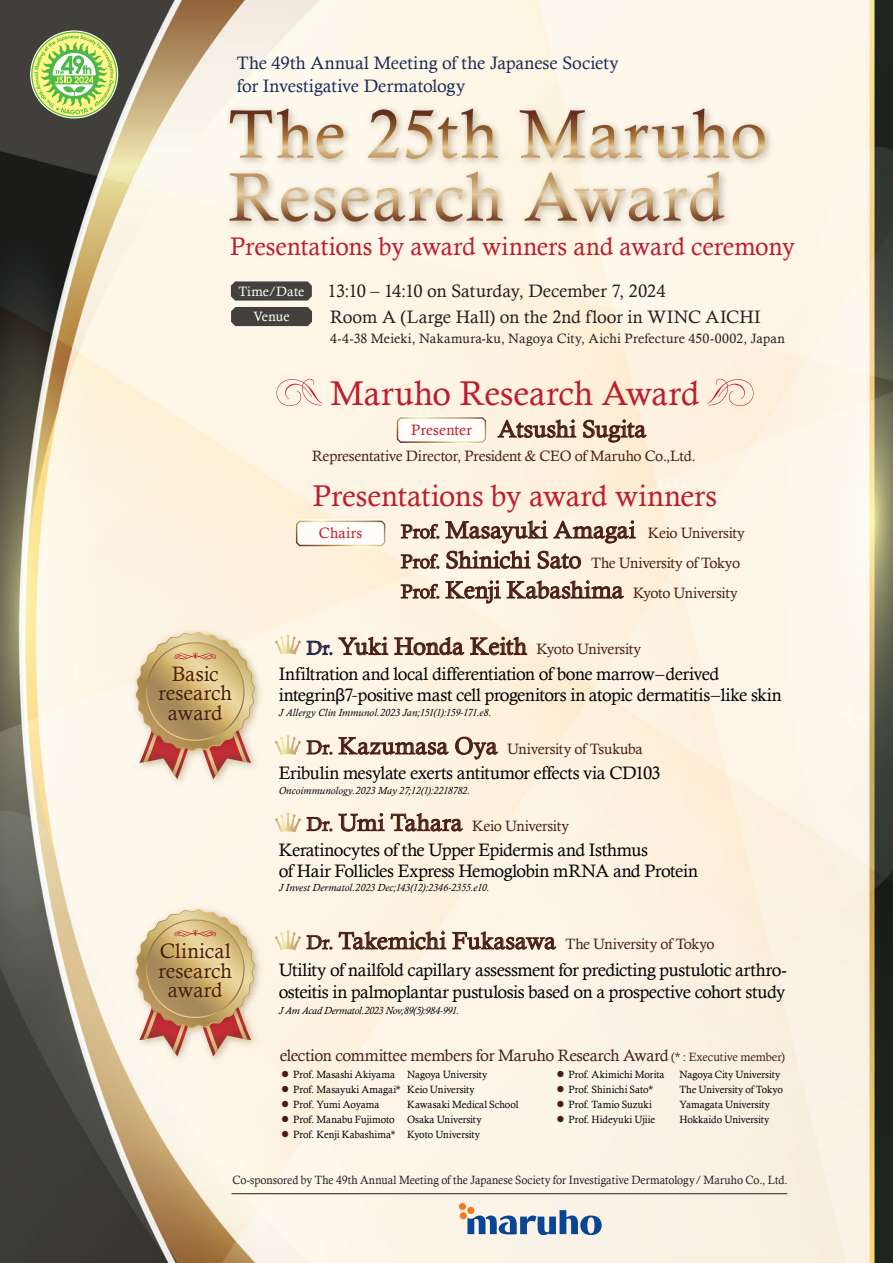
<style>
.page{position:relative;width:893px;height:1263px;background:#fff}
.page>*{position:absolute;margin:0;border:0;box-sizing:border-box;transform-origin:0 0}
.t1{font:34.35px "Calisto";color:#be1d2c}
.t2{font:30px "Calisto";color:#be1d2c}
.t3{font:25.5px "Calisto";color:#be1d2c}
.t4{font:24px "Calisto";letter-spacing:.01em;color:#4a1e13}
.t5{font:20.85px/19.5px "Calisto";color:#4a1e13;text-align:center}
.t6{font:18px/21px "Calisto";letter-spacing:-.02em;color:#000103}
.t7{font:18px/25.5px "Calisto";color:#231f20}
.t8{font:18px/22.5px "Calisto";color:#1b2b55}
.t9{font:16.5px "Calisto";letter-spacing:-.02em;color:#4a1e13}
.t10{font:15px/30px "Calisto";letter-spacing:-.02em;color:#4a1e13}
.t11{font:15px "Calisto";letter-spacing:.015em;color:#be1d2c}
.t12{font:13.5px "Calisto";letter-spacing:.015em;color:#231f20}
.t13{font:13.5px "Calisto";letter-spacing:.005em;color:#fff}
.t14{font:12px "Calisto";color:#231f20;scale:.94 1}
.t15{font:10.5px "Calisto";color:#000103}
.t16{font:italic 10.5px "Calisto";letter-spacing:.005em;color:#000103}
.s1{font-size:19.2px}
.s2{font-size:15px}
.s3{font-size:24px}
.s4{font-family:"Myriad Pro"}
.s5{font-size:12px}
.s6{font-family:"Ryumin Pro";color:#4a1e13}
</style>
<div class="page">
<img style="left:0;top:0;width:893px;height:1263px">
<img style="left:183px;top:0;width:495px;height:150px">
<img style="left:220px;top:91px;width:561px;height:88px">
<svg style="left:230px;top:108px;width:114px;height:51px;background:#decdb8"></svg>
<svg style="left:368px;top:109px;width:31px;height:49px;background:#d7c3ad"></svg>
<svg style="left:406px;top:108px;width:92px;height:51px;background:#dbc9b0"></svg>
<svg style="left:520px;top:108px;width:245px;height:51px;background:#e0cfb8"></svg>
<svg style="left:230px;top:173px;width:78px;height:6px"></svg>
<svg style="left:314px;top:171px;width:189px;height:8px;background:#fbf3e5"></svg>
<svg style="left:525px;top:171px;width:199px;height:8px;background:#f9f0e0"></svg>
<svg style="left:498px;top:419px;width:78px;height:19px"></svg>
<svg style="left:583px;top:419px;width:64px;height:23px"></svg>
<img style="left:176px;top:179px;width:673px;height:136px">
<svg style="left:395px;top:416px;width:93px;height:28px"></svg>
<svg style="left:231px;top:281px;width:81px;height:20px;background:#504c49"></svg>
<div style="left:231px;top:307px;width:81px;height:19px;background:#44403e"></div>
<svg style="left:401px;top:524px;width:38px;height:17px"></svg>
<svg style="left:445px;top:520px;width:191px;height:23px;background:#d0bcac"></svg>
<svg style="left:401px;top:554px;width:38px;height:17px"></svg>
<svg style="left:446px;top:550px;width:85px;height:23px;background:#cebcae"></svg>
<svg style="left:538px;top:551px;width:43px;height:18px"></svg>
<svg style="left:401px;top:584px;width:38px;height:17px"></svg>
<svg style="left:446px;top:580px;width:55px;height:23px"></svg>
<svg style="left:507px;top:580px;width:117px;height:19px;background:#c4ae9f"></svg>
<svg style="left:294px;top:519px;width:93px;height:29px"></svg>
<svg style="left:467px;top:1210px;width:135px;height:25px;background:#8ba3c0"></svg>
<div style="left:467px;top:1207px;width:7px;height:7px;background:#f47921;border-radius:50%"></div>
<div style="left:459px;top:1203px;width:7px;height:7px;background:#f47921;border-radius:50%"></div>
<div style="left:460px;top:1212px;width:7px;height:7px;background:#f47921;border-radius:50%"></div>
<img style="left:128px;top:624px;width:139px;height:168px">
<svg style="left:136px;top:632px;width:119px;height:147px;background:#d8b696"></svg>
<img style="left:152px;top:657px;width:86px;height:74px">
<div style="left:128px;top:901px;width:139px;height:168px;background:#fef5e7"></div>
<svg style="left:136px;top:910px;width:119px;height:146px;background:#d8b595"></svg>
<img style="left:152px;top:934px;width:86px;height:73px">
<svg style="left:307px;top:641px;width:25px;height:17px"></svg>
<svg style="left:338px;top:637px;width:50px;height:18px"></svg>
<svg style="left:394px;top:637px;width:70px;height:23px;background:#cfbbab"></svg>
<svg style="left:470px;top:637px;width:57px;height:18px"></svg>
<svg style="left:275px;top:635px;width:26px;height:20px"></svg>
<svg style="left:307px;top:740px;width:25px;height:17px"></svg>
<svg style="left:339px;top:737px;width:110px;height:26px;background:#d5c4b5"></svg>
<svg style="left:455px;top:737px;width:43px;height:22px"></svg>
<svg style="left:275px;top:735px;width:26px;height:20px"></svg>
<svg style="left:307px;top:817px;width:25px;height:17px"></svg>
<svg style="left:338px;top:813px;width:47px;height:18px"></svg>
<svg style="left:391px;top:813px;width:72px;height:21px;background:#cbb7a7"></svg>
<svg style="left:275px;top:812px;width:26px;height:20px"></svg>
<svg style="left:307px;top:935px;width:25px;height:17px"></svg>
<svg style="left:339px;top:931px;width:107px;height:27px;background:#d5c3b3"></svg>
<svg style="left:452px;top:931px;width:104px;height:19px;background:#c5b1a5"></svg>
<svg style="left:275px;top:930px;width:26px;height:20px"></svg>
<svg style="left:276px;top:379px;width:47px;height:27px"></svg>
<svg style="left:707px;top:379px;width:46px;height:27px"></svg>
<hr style="left:232px;top:1193px;width:555px;height:1px;background:#231f20">
<svg style="left:31px;top:32px;width:86px;height:85px;background:#a3c273"></svg>
<p class="t8" style="left:237px;top:52px;width:383px">The 49th Annual Meeting of the Japanese Society for Investigative Dermatology</p>
<h3 class="t3" style="left:230px;top:232px;width:566px">Presentations by award winners and award ceremony</h3>
<p class="t13" style="left:238px;top:283px;width:68px">Time/Date</p>
<p class="t7" style="left:328px;top:278px;width:435px">13:10 – 14:10 on Saturday, December 7, 2024<br>Room A (Large Hall) on the 2nd floor in WINC AICHI</p>
<p class="t12" style="left:330px;top:331px;width:456px">4-4-38 Meieki, Nakamura-ku, Nagoya City, Aichi Prefecture 450-0002, Japan</p>
<p class="t13" style="left:253px;top:309px;width:38px">Venue</p>
<h1 class="t1" style="left:331px;top:373px;width:370px">Maruho Research Award</h1>
<p class="t11" style="left:411px;top:421px;width:62px">Presenter</p>
<h3 class="t4" style="left:498px;top:415px;width:150px">Atsushi Sugita</h3>
<p class="t10" style="left:312px;top:440px;width:385px">Representative Director, President &amp; CEO of Maruho Co.,Ltd.</p>
<h2 class="t2" style="left:313px;top:478px;width:406px">Presentations by award winners</h2>
<p class="t11" style="left:319px;top:525px;width:45px">Chairs</p>
<h3 class="t4" style="left:401px;top:516px;width:346px"><span class="s1">Prof.</span> Masayuki Amagai <span class="s2">Keio University</span></h3>
<p class="t10" style="left:401px;top:548px;width:341px"><span class="s1">Prof.</span> <span class="s3">Shinichi Sato</span> The University of Tokyo<br><span class="s1">Prof.</span> <span class="s3">Kenji Kabashima</span> Kyoto University</p>
<p class="t5" style="left:158px;top:664px;width:75px">Basic research award</p>
<p class="t5" style="left:158px;top:941px;width:75px">Clinical research award</p>
<p class="t10" style="left:307px;top:634px;width:336px"><span class="s1">Dr.</span> <span class="s3">Yuki Honda Keith</span> Kyoto University</p>
<p class="t6" style="left:279px;top:663px;width:504px">Infiltration and local differentiation of bone marrow–derived integrin<span class="s4">β</span>7–positive mast cell progenitors in atopic dermatitis–like skin</p>
<p class="t16" style="left:279px;top:706px;width:214px">J Allergy Clin Immunol.2023 Jan;151(1):159-171.e8.</p>
<p class="t10" style="left:307px;top:734px;width:338px"><span class="s1">Dr.</span> <span class="s3">Kazumasa Oya</span> University of Tsukuba</p>
<p class="t6" style="left:279px;top:762px;width:384px">Eribulin mesylate exerts antitumor effects via CD103</p>
<p class="t16" style="left:279px;top:784px;width:193px">Oncoimmunology.2023 May 27;12(1):2218782.</p>
<p class="t10" style="left:307px;top:810px;width:264px"><span class="s1">Dr.</span> <span class="s3">Umi Tahara</span> Keio University</p>
<p class="t6" style="left:279px;top:839px;width:421px">Keratinocytes of the Upper Epidermis and Isthmus<br>of Hair Follicles Express Hemoglobin mRNA and Protein</p>
<p class="t16" style="left:279px;top:882px;width:212px">J Invest Dermatol.2023 Dec;143(12):2346-2355.e10.</p>
<p class="t10" style="left:307px;top:928px;width:409px"><span class="s1">Dr.</span> <span class="s3">Takemichi Fukasawa</span> The University of Tokyo</p>
<p class="t6" style="left:279px;top:958px;width:509px;line-height:22.5px">Utility of nailfold capillary assessment for predicting pustulotic arthro&shy;osteitis in palmoplantar pustulosis based on a prospective cohort study</p>
<p class="t16" style="left:279px;top:1005px;width:182px">J Am Acad Dermatol.2023 Nov;89(5):984-991.</p>
<p class="t9" style="left:280px;top:1045px;width:507px">election committee members for Maruho Research Award <span class="s5">(* : Executive member)</span></p>
<p class="t15" style="left:280px;top:1068px;width:209px"><span class="s6">●</span> Prof. Masashi Akiyama Nagoya University</p>
<p class="t15" style="left:280px;top:1083px;width:196px"><span class="s6">●</span> Prof. Masayuki Amagai* Keio University</p>
<p class="t15" style="left:280px;top:1098px;width:101px"><span class="s6">●</span> Prof. Yumi Aoyama</p>
<p class="t15" style="left:407px;top:1098px;width:113px">Kawasaki Medical School</p>
<p class="t15" style="left:280px;top:1113px;width:203px"><span class="s6">●</span> Prof. Manabu Fujimoto Osaka University</p>
<p class="t15" style="left:280px;top:1128px;width:201px"><span class="s6">●</span> Prof. Kenji Kabashima* Kyoto University</p>
<p class="t15" style="left:555px;top:1068px;width:111px"><span class="s6">●</span> Prof. Akimichi Morita</p>
<p class="t15" style="left:679px;top:1068px;width:102px">Nagoya City University</p>
<p class="t15" style="left:555px;top:1083px;width:99px"><span class="s6">●</span> Prof. Shinichi Sato*</p>
<p class="t15" style="left:679px;top:1083px;width:105px">The University of Tokyo</p>
<p class="t15" style="left:555px;top:1098px;width:98px"><span class="s6">●</span> Prof. Tamio Suzuki</p>
<p class="t15" style="left:679px;top:1098px;width:92px">Yamagata University</p>
<p class="t15" style="left:555px;top:1113px;width:101px"><span class="s6">●</span> Prof. Hideyuki Ujiie</p>
<p class="t15" style="left:679px;top:1113px;width:91px">Hokkaido University</p>
<p class="t14" style="left:232px;top:1173px;width:592px">Co-sponsored by The 49th Annual Meeting of the Japanese Society for Investigative Dermatology/ Maruho Co., Ltd.</p>
</div>
